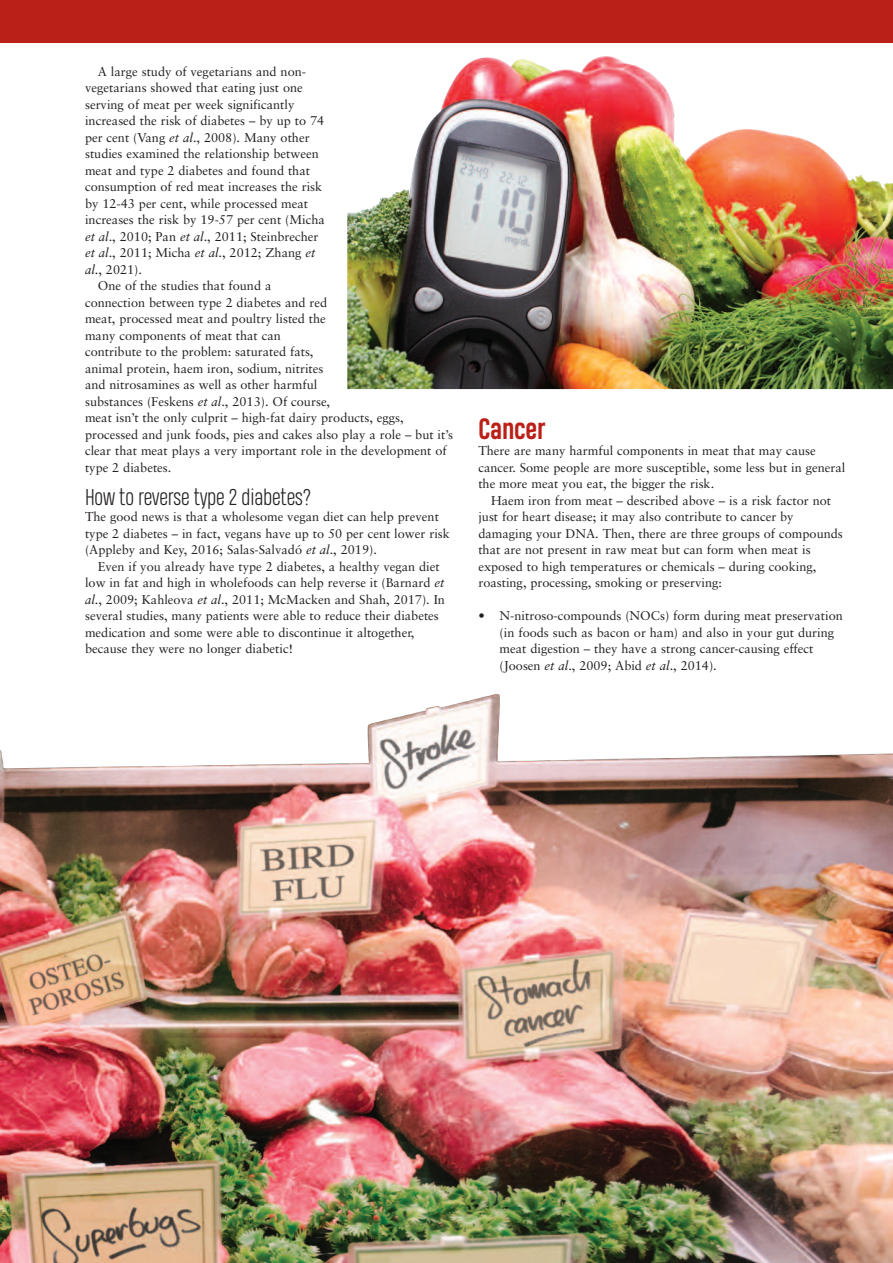
<style>
.page{position:relative;width:893px;height:1263px;background:#fff}
.page>*{position:absolute;margin:0;border:0;box-sizing:border-box;transform-origin:0 0}
.t1{font:700 27px "Heading Pro";letter-spacing:-.01em;color:#bb2018}
.t2{font:300 21px "Heading Pro";letter-spacing:-.01em;color:#231f20}
.t3{font:12.75px/16.5px "Sabon";color:#231f20}
.s1{font-style:italic}
</style>
<div class="page">
<img style="left:0;top:694px;width:893px;height:569px">
<img style="left:347px;top:129px;width:546px;height:260px">
<div style="left:0;top:0;width:893px;height:43px;background:#bb2018"></div>
<p class="t3" style="left:98px;top:64px;width:210px">A large study of vegetarians and non-</p>
<p class="t3" style="left:85px;top:80px;width:219px">vegetarians showed that eating just one</p>
<p class="t3" style="left:85px;top:97px;width:211px">serving of meat per week significantly</p>
<p class="t3" style="left:85px;top:113px;width:241px">increased the risk of diabetes – by up to 74</p>
<p class="t3" style="left:85px;top:130px;width:226px">per cent (Vang <span class="s1">et al</span>., 2008). Many other</p>
<p class="t3" style="left:85px;top:146px;width:235px">studies examined the relationship between</p>
<p class="t3" style="left:85px;top:163px;width:226px">meat and type 2 diabetes and found that</p>
<p class="t3" style="left:85px;top:179px;width:239px">consumption of red meat increases the risk</p>
<p class="t3" style="left:85px;top:196px;width:225px">by 12-43 per cent, while processed meat</p>
<p class="t3" style="left:85px;top:212px;width:241px">increases the risk by 19-57 per cent (Micha</p>
<p class="t3" style="left:85px;top:229px;width:235px"><span class="s1">et al</span>., 2010; Pan <span class="s1">et al</span>., 2011; Steinbrecher</p>
<p class="t3" style="left:85px;top:245px;width:232px"><span class="s1">et al</span>., 2011; Micha <span class="s1">et al</span>., 2012; Zhang <span class="s1">et</span></p>
<p class="t3" style="left:85px;top:262px;width:59px"><span class="s1">al</span>., 2021).</p>
<p class="t3" style="left:98px;top:278px;width:175px">One of the studies that found a</p>
<p class="t3" style="left:85px;top:295px;width:244px">connection between type 2 diabetes and red</p>
<p class="t3" style="left:85px;top:311px;width:242px">meat, processed meat and poultry listed the</p>
<p class="t3" style="left:85px;top:328px;width:197px">many components of meat that can</p>
<p class="t3" style="left:85px;top:344px;width:230px">contribute to the problem: saturated fats,</p>
<p class="t3" style="left:85px;top:361px;width:240px">animal protein, haem iron, sodium, nitrites</p>
<p class="t3" style="left:85px;top:377px;width:234px">and nitrosamines as well as other harmful</p>
<p class="t3" style="left:85px;top:394px;width:247px">substances (Feskens <span class="s1">et al</span>., 2013). Of course,</p>
<p class="t3" style="left:85px;top:410px;width:320px">meat isn’t the only culprit – high-fat dairy products, eggs,</p>
<p class="t3" style="left:85px;top:427px;width:369px">processed and junk foods, pies and cakes also play a role – but it’s</p>
<p class="t3" style="left:85px;top:443px;width:363px">clear that meat plays a very important role in the development of</p>
<p class="t3" style="left:85px;top:460px;width:88px">type 2 diabetes.</p>
<h2 class="t2" style="left:85px;top:485px;width:228px">How to reverse type 2 diabetes?</h2>
<p class="t3" style="left:85px;top:509px;width:366px">The good news is that a wholesome vegan diet can help prevent type 2 diabetes – in fact, vegans have up to 50 per cent lower risk (Appleby and Key, 2016; Salas-Salvadó <span class="s1">et al</span>., 2019).</p>
<p class="t3" style="left:85px;top:559px;width:361px;text-indent:13px">Even if you already have type 2 diabetes, a healthy vegan diet low in fat and high in wholefoods can help reverse it (Barnard <span class="s1">et al</span>., 2009; Kahleova <span class="s1">et al</span>., 2011; McMacken and Shah, 2017). In several studies, many patients were able to reduce their diabetes medication and some were able to discontinue it altogether, because they were no longer diabetic!</p>
<h1 class="t1" style="left:478px;top:413px;width:68px">Cancer</h1>
<p class="t3" style="left:478px;top:443px;width:368px">There are many harmful components in meat that may cause cancer. Some people are more susceptible, some less but in general the more meat you eat, the bigger the risk.</p>
<p class="t3" style="left:478px;top:493px;width:366px;text-indent:13px">Haem iron from meat – described above – is a risk factor not just for heart disease; it may also contribute to cancer by damaging your DNA. Then, there are three groups of compounds that are not present in raw meat but can form when meat is exposed to high temperatures or chemicals – during cooking, roasting, processing, smoking or preserving:</p>
<p class="t3" style="left:500px;top:608px;width:345px;text-indent:-21px">• N-nitroso-compounds (NOCs) form during meat preservation (in foods such as bacon or ham) and also in your gut during meat digestion – they have a strong cancer-causing effect (Joosen <span class="s1">et al</span>., 2009; Abid <span class="s1">et al</span>., 2014).</p>
</div>
